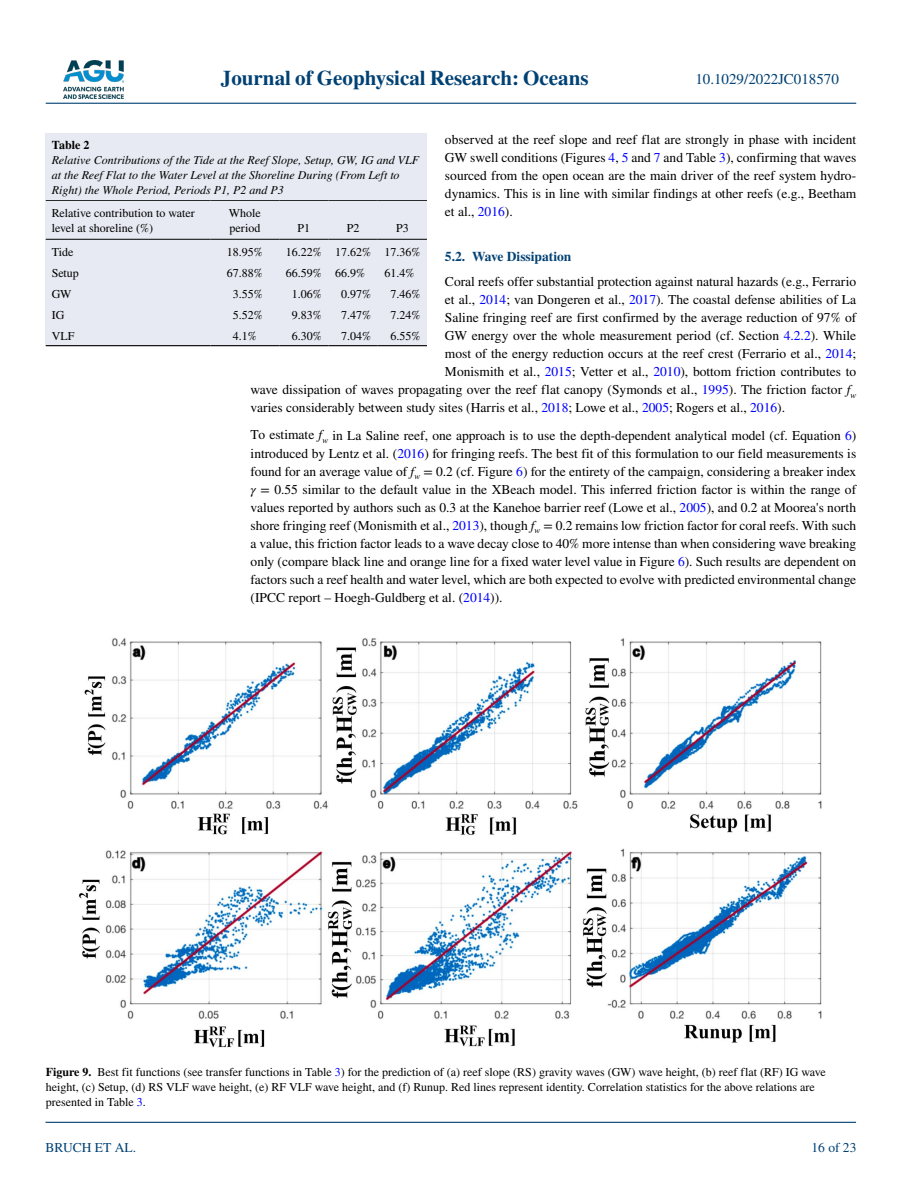
<style>
.page{position:relative;width:902px;height:1183px;background:#fff}
.page>*{position:absolute;margin:0;border:0;box-sizing:border-box;transform-origin:0 0}
.t1{font:700 21px "STIX";color:#004174}
.t2{font:15px "STIX";color:#004174}
.t3{font:13.5px/18px "STIX";color:#000;text-align:justify}
.t4{font:700 13.5px "STIX";color:#004174}
.t5{font:13.5px "STIX";color:#004174}
.t6{font:12px/15px "STIX";color:#000}
.t7{font:italic 12px/15px "STIX";color:#000}
.t8{font:700 12px "STIX";color:#000}
.s1{color:#00f}
.s2{font-style:italic}
.s3{font-weight:700}
</style>
<div class="page">
<img style="left:63px;top:60px;width:60px;height:39px">
<hr style="left:46px;top:103px;width:810px;height:1px;background:#004174">
<hr style="left:45px;top:1121px;width:810px;height:1px;background:#004174">
<div style="left:46px;top:200px;width:381px;height:146px;background:#e7eaf2"></div>
<hr style="left:46px;top:200px;width:164px;height:1px;background:#000">
<hr style="left:46px;top:239px;width:164px;height:1px;background:#000">
<hr style="left:210px;top:200px;width:69px;height:1px;background:#000">
<hr style="left:210px;top:239px;width:69px;height:1px;background:#000">
<hr style="left:279px;top:200px;width:49px;height:1px;background:#000">
<hr style="left:279px;top:239px;width:49px;height:1px;background:#000">
<hr style="left:328px;top:200px;width:50px;height:1px;background:#000">
<hr style="left:328px;top:239px;width:50px;height:1px;background:#000">
<hr style="left:378px;top:200px;width:49px;height:1px;background:#000">
<hr style="left:378px;top:239px;width:49px;height:1px;background:#000">
<hr style="left:46px;top:345px;width:164px;height:1px;background:#000">
<hr style="left:210px;top:345px;width:69px;height:1px;background:#000">
<hr style="left:279px;top:345px;width:49px;height:1px;background:#000">
<hr style="left:328px;top:345px;width:50px;height:1px;background:#000">
<hr style="left:378px;top:345px;width:49px;height:1px;background:#000">
<div style="left:46px;top:134px;width:381px;height:66px;background:#e7eaf2"></div>
<img style="left:79px;top:638px;width:743px;height:409px">
<h1 class="t1" style="left:221px;top:66px;width:369px">Journal of Geophysical Research: Oceans</h1>
<p class="t2" style="left:695px;top:69px;width:145px">10.1029/2022JC018570</p>
<p class="t3" style="left:445px;top:131px;width:413px">observed at the reef slope and reef flat are strongly in phase with incident GW swell conditions (Figures <span class="s1">4</span>, <span class="s1">5</span> and <span class="s1">7</span> and Table <span class="s1">3</span>), confirming that waves sourced from the open ocean are the main driver of the reef system hydro&shy;dynamics. This is in line with similar findings at other reefs (e.g., Beetham et al., <span class="s1">2016</span>).</p>
<p class="t4" style="left:445px;top:248px;width:128px">5.2. Wave Dissipation</p>
<p class="t3" style="left:445px;top:274px;width:412px">Coral reefs offer substantial protection against natural hazards (e.g., Ferrario</p>
<p class="t3" style="left:445px;top:292px;width:412px">et al., <span class="s1">2014</span>; van Dongeren et al., <span class="s1">2017</span>). The coastal defense abilities of La</p>
<p class="t3" style="left:445px;top:309px;width:412px">Saline fringing reef are first confirmed by the average reduction of 97% of</p>
<p class="t3" style="left:445px;top:327px;width:412px">GW energy over the whole measurement period (cf. Section <span class="s1">4.2.2</span>). While</p>
<p class="t3" style="left:445px;top:345px;width:412px">most of the energy reduction occurs at the reef crest (Ferrario et al., <span class="s1">2014</span>;</p>
<p class="t3" style="left:445px;top:363px;width:413px">Monismith et al., <span class="s1">2015</span>; Vetter et al., <span class="s1">2010</span>), bottom friction contributes to</p>
<p class="t3" style="left:250px;top:381px;width:607px">wave dissipation of waves propagating over the reef flat canopy (Symonds et al., <span class="s1">1995</span>). The friction factor <span class="s2">f</span><sub>w</sub></p>
<p class="t3" style="left:250px;top:400px;width:536px">varies considerably between study sites (Harris et al., <span class="s1">2018</span>; Lowe et al., <span class="s1">2005</span>; Rogers et al., <span class="s1">2016</span>).</p>
<p class="t3" style="left:250px;top:427px;width:607px">To estimate <span class="s2">f</span><sub>w</sub> in La Saline reef, one approach is to use the depth-dependent analytical model (cf. Equation <span class="s1">6</span>) introduced by Lentz et al. (<span class="s1">2016</span>) for fringing reefs. The best fit of this formulation to our field measurements is found for an average value of <span class="s2">f</span><sub>w</sub> = 0.2 (cf. Figure <span class="s1">6</span>) for the entirety of the campaign, considering a breaker index <span class="s2">γ</span> = 0.55 similar to the default value in the XBeach model. This inferred friction factor is within the range of values reported by authors such as 0.3 at the Kanehoe barrier reef (Lowe et al., <span class="s1">2005</span>), and 0.2 at Moorea's north shore fringing reef (Monismith et al., <span class="s1">2013</span>), though <span class="s2">f</span><sub>w</sub> = 0.2 remains low friction factor for coral reefs. With such a value, this friction factor leads to a wave decay close to 40% more intense than when considering wave breaking only (compare black line and orange line for a fixed water level value in Figure <span class="s1">6</span>). Such results are dependent on factors such a reef health and water level, which are both expected to evolve with predicted environmental change (IPCC report – Hoegh-Guldberg et al. (<span class="s1">2014</span>)).</p>
<p class="t8" style="left:52px;top:137px;width:39px">Table 2</p>
<p class="t7" style="left:52px;top:152px;width:369px">Relative Contributions of the Tide at the Reef Slope, Setup, GW, IG and VLF at the Reef Flat to the Water Level at the Shoreline During (From Left to<br>Right) the Whole Period, Periods P1, P2 and P3</p>
<p class="t6" style="left:52px;top:206px;width:145px">Relative contribution to water level at shoreline (%)</p>
<p class="t6" style="left:229px;top:206px;width:33px">Whole period</p>
<p class="t6" style="left:297px;top:221px;width:14px">P1</p>
<p class="t6" style="left:347px;top:221px;width:14px">P2</p>
<p class="t6" style="left:396px;top:221px;width:14px">P3</p>
<p class="t6" style="left:52px;top:245px;width:23px">Tide</p>
<p class="t6" style="left:227px;top:245px;width:37px">18.95%</p>
<p class="t6" style="left:286px;top:245px;width:136px">16.22% 17.62% 17.36%</p>
<p class="t6" style="left:52px;top:266px;width:29px">Setup</p>
<p class="t6" style="left:227px;top:266px;width:37px">67.88%</p>
<p class="t6" style="left:286px;top:266px;width:81px">66.59% 66.9%</p>
<p class="t6" style="left:384px;top:266px;width:31px">61.4%</p>
<p class="t6" style="left:52px;top:287px;width:21px">GW</p>
<p class="t6" style="left:233px;top:287px;width:31px">3.55%</p>
<p class="t6" style="left:292px;top:287px;width:31px">1.06%</p>
<p class="t6" style="left:341px;top:287px;width:31px">0.97%</p>
<p class="t6" style="left:390px;top:287px;width:31px">7.46%</p>
<p class="t6" style="left:52px;top:308px;width:14px">IG</p>
<p class="t6" style="left:233px;top:308px;width:31px">5.52%</p>
<p class="t6" style="left:292px;top:308px;width:31px">9.83%</p>
<p class="t6" style="left:341px;top:308px;width:31px">7.47%</p>
<p class="t6" style="left:390px;top:308px;width:31px">7.24%</p>
<p class="t6" style="left:52px;top:329px;width:24px">VLF</p>
<p class="t6" style="left:233px;top:329px;width:25px">4.1%</p>
<p class="t6" style="left:292px;top:329px;width:31px">6.30%</p>
<p class="t6" style="left:341px;top:329px;width:31px">7.04%</p>
<p class="t6" style="left:390px;top:329px;width:31px">6.55%</p>
<p class="t6" style="left:46px;top:1065px;width:781px"><span class="s3">Figure 9.</span> Best fit functions (see transfer functions in Table <span class="s1">3</span>) for the prediction of (a) reef slope (RS) gravity waves (GW) wave height, (b) reef flat (RF) IG wave height, (c) Setup, (d) RS VLF wave height, (e) RF VLF wave height, and (f) Runup. Red lines represent identity. Correlation statistics for the above relations are presented in Table <span class="s1">3</span>.</p>
<p class="t5" style="left:45px;top:1138px;width:92px">BRUCH ET AL.</p>
<p class="t5" style="left:811px;top:1138px;width:46px">16 of 23</p>
</div>
